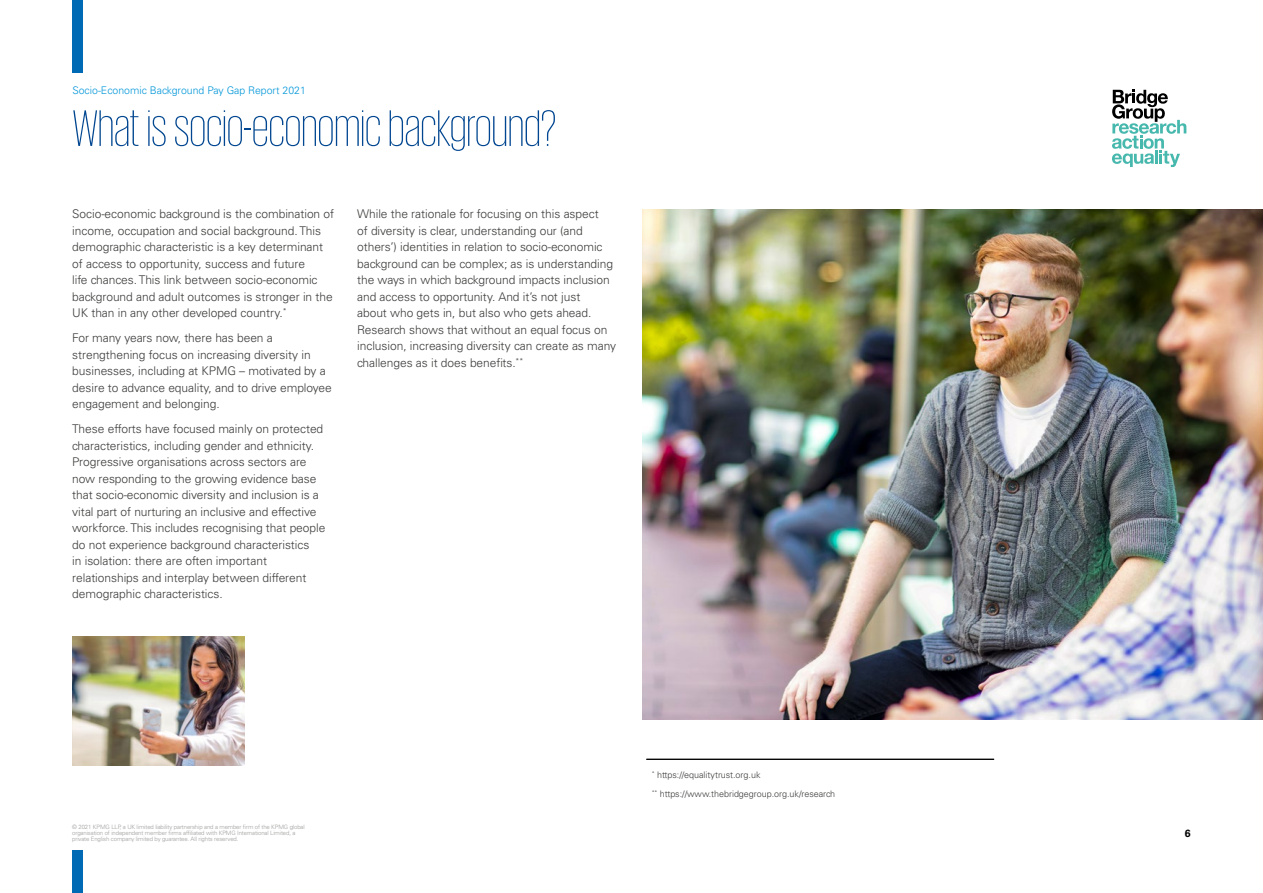
<style>
.page{position:relative;width:1263px;height:893px;background:#fff}
.page>*{position:absolute;margin:0;border:0;box-sizing:border-box;transform-origin:0 0}
.t1{font:200 52.5px "KPMG";color:#004690}
.t2{font:300 12px/16.5px "Univers LT Std";letter-spacing:-.005em;color:#3c3c3b}
.t3{font:300 10.5px "Univers LT Std";color:#0096d9}
.t4{font:700 10.5px "Univers LT Std";color:#000}
.t5{font:300 9px/19px "Univers LT Std";letter-spacing:-.005em;color:#3c3c3b}
.t6{font:300 6px/6px "Univers LT Std";letter-spacing:-.02em;color:#9d9d9c}
</style>
<div class="page">
<div style="left:72px;top:0;width:11px;height:72px;background:#006ab4"></div>
<div style="left:72px;top:850px;width:11px;height:43px;background:#006ab4"></div>
<img style="left:72px;top:636px;width:172px;height:130px">
<img style="left:642px;top:209px;width:621px;height:510px">
<svg style="left:1112px;top:90px;width:74px;height:77px"></svg>
<hr style="left:646px;top:759px;width:348px;height:1px;background:#000">
<p class="t3" style="left:72px;top:84px;width:235px">Socio-Economic Background Pay Gap Report 2021</p>
<h1 class="t1" style="left:73px;top:103px;width:485px">What is socio-economic background?</h1>
<p class="t2" style="left:72px;top:206px;width:263px">Socio-economic background is the combination of income, occupation and social background. This demographic characteristic is a key determinant of access to opportunity, success and future<br>life chances. This link between socio-economic background and adult outcomes is stronger in the UK than in any other developed country.<sup>*</sup></p>
<p class="t2" style="left:72px;top:330px;width:261px">For many years now, there has been a strengthening focus on increasing diversity in businesses, including at KPMG – motivated by a desire to advance equality, and to drive employee engagement and belonging.</p>
<p class="t2" style="left:72px;top:421px;width:255px">These efforts have focused mainly on protected characteristics, including gender and ethnicity.<br>Progressive organisations across sectors are now responding to the growing evidence base that socio-economic diversity and inclusion is a vital part of nurturing an inclusive and effective workforce. This includes recognising that people do not experience background characteristics<br>in isolation: there are often important relationships and interplay between different demographic characteristics.</p>
<p class="t2" style="left:357px;top:206px;width:260px">While the rationale for focusing on this aspect<br>of diversity is clear, understanding our (and others’) identities in relation to socio-economic background can be complex; as is understanding the ways in which background impacts inclusion and access to opportunity. And it’s not just<br>about who gets in, but also who gets ahead.<br>Research shows that without an equal focus on inclusion, increasing diversity can create as many challenges as it does benefits.<sup>**</sup></p>
<p class="t6" style="left:72px;top:824px;width:234px">© 2021 KPMG LLP, a UK limited liability partnership and a member firm of the KPMG global organisation of independent member firms affiliated with KPMG International Limited, a private English company limited by guarantee. All rights reserved.</p>
<p class="t5" style="left:652px;top:766px;width:185px"><sup>*</sup> https://equalitytrust.org.uk<br><sup>**</sup> https://www.thebridgegroup.org.uk/research</p>
<p class="t4" style="left:1185px;top:827px;width:7px">6</p>
</div>
